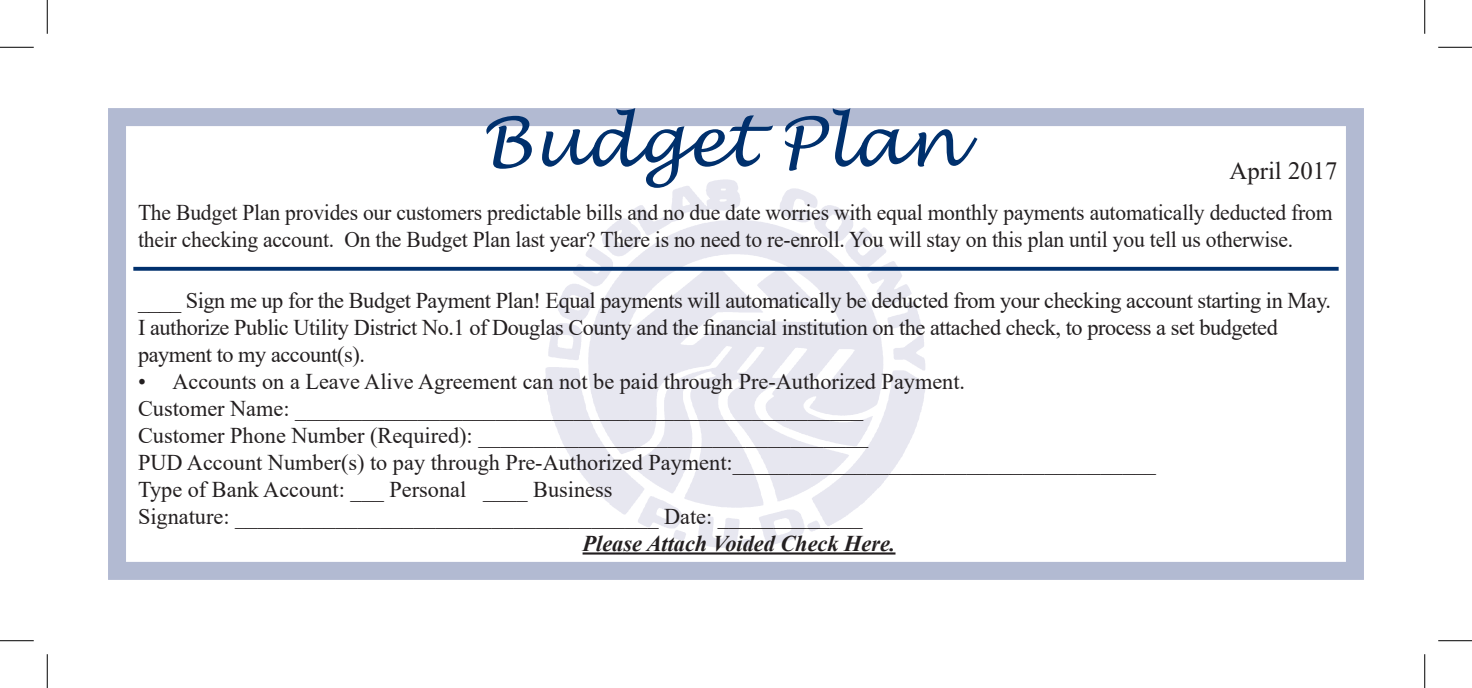
<style>
.page{position:relative;width:1472px;height:688px;background:#fff}
.page>*{position:absolute;margin:0;border:0;box-sizing:border-box;transform-origin:0 0}
.t1{font:italic 67.5px "Lucida Handwriting";color:#00306d}
.t2{font:24.75px "Times New Roman";color:#231f20}
.t3{font:22.5px/27px "Times New Roman";letter-spacing:-.01em;color:#231f20}
.t4{font:22.5px/27px "Times New Roman";letter-spacing:-.01em;color:#231f20;scale:.96 1}
.t5{font:italic 700 22.5px "Times New Roman";color:#231f20}
</style>
<div class="page">
<img style="left:544px;top:179px;width:382px;height:369px">
<div style="left:108px;top:108px;width:1255px;height:471px;border:18px solid #b2bad2"></div>
<hr style="left:582px;top:552px;width:313px;height:2px;background:#231f20">
<svg style="left:133px;top:267px;width:1205px;height:4px;fill:#00306d"></svg>
<hr style="left:0;top:47px;width:34px;height:1px;background:#000">
<hr style="left:1438px;top:47px;width:33px;height:1px;background:#000">
<hr style="left:0;top:640px;width:34px;height:1px;background:#000">
<hr style="left:1438px;top:640px;width:33px;height:1px;background:#000">
<hr style="left:47px;top:0;width:1px;height:34px;background:#000">
<hr style="left:47px;top:654px;width:1px;height:33px;background:#000">
<hr style="left:1424px;top:0;width:1px;height:34px;background:#000">
<hr style="left:1424px;top:654px;width:1px;height:33px;background:#000">
<h1 class="t1" style="left:481px;top:101px;width:480px">Budget Plan</h1>
<p class="t2" style="left:1229px;top:153px;width:109px">April 2017</p>
<p class="t4" style="left:138px;top:198px;width:1245px">The Budget Plan provides our customers predictable bills and no due date worries with equal monthly payments automatically deducted from their checking account. On the Budget Plan last year? There is no need to re-enroll. You will stay on this plan until you tell us otherwise.</p>
<p class="t3" style="left:138px;top:286px;width:1194px">____ Sign me up for the Budget Payment Plan! Equal payments will automatically be deducted from your checking account starting in May.<br>I authorize Public Utility District No.1 of Douglas County and the financial institution on the attached check, to process a set budgeted payment to my account(s).</p>
<p class="t3" style="left:138px;top:367px;width:1019px">• Accounts on a Leave Alive Agreement can not be paid through Pre-Authorized Payment.<br>Customer Name: ___________________________________________________<br>Customer Phone Number (Required): ___________________________________<br>PUD Account Number(s) to pay through Pre-Authorized Payment:______________________________________ Type of Bank Account: ___ Personal ____ Business<br>Signature: ______________________________________ Date: _____________</p>
<p class="t5" style="left:582px;top:527px;width:314px">Please Attach Voided Check Here.</p>
</div>
